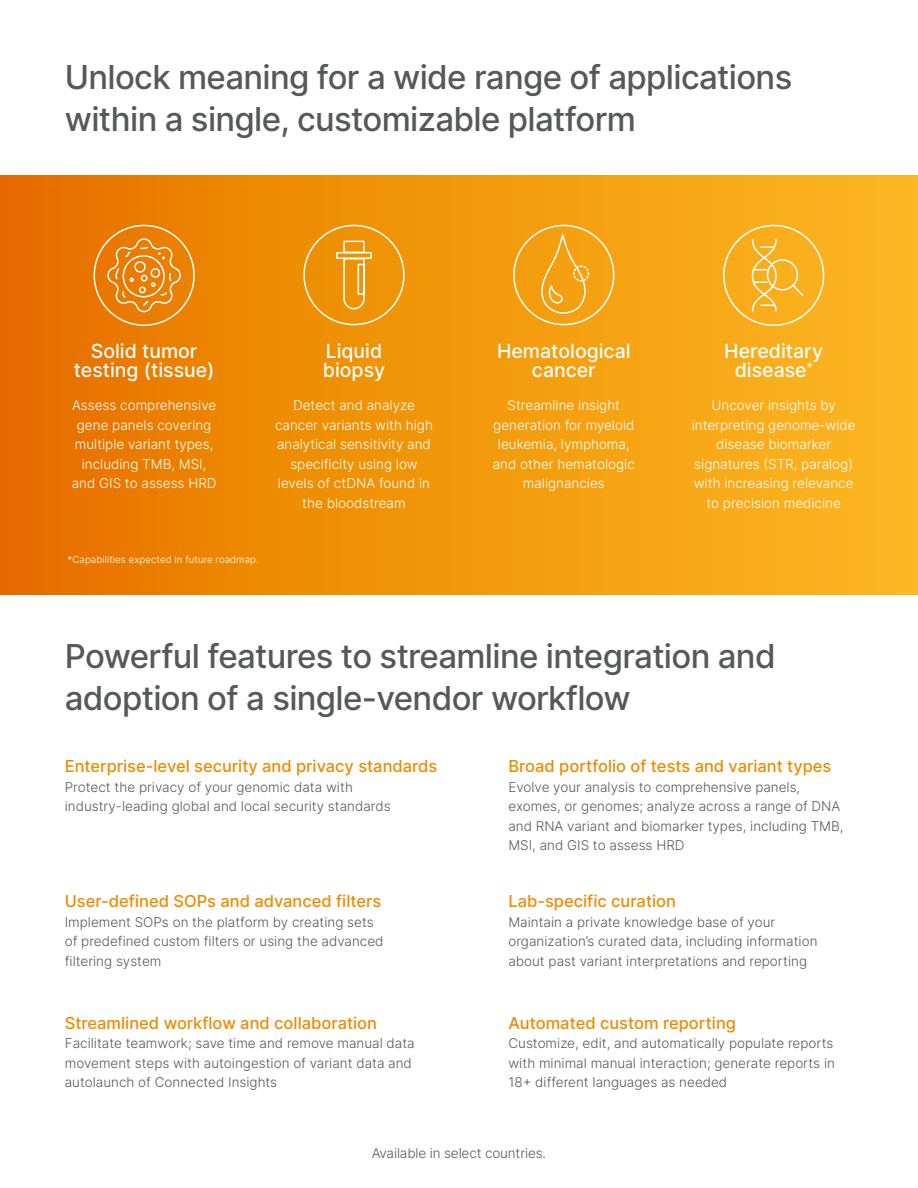
<style>
.page{position:relative;width:918px;height:1188px;background:#fff}
.page>*{position:absolute;margin:0;border:0;box-sizing:border-box;transform-origin:0 0}
.t1{font:500 33px/42px "Inter";letter-spacing:-.02em;color:#57585a}
.Body{font:500 19.5px/19.5px "Inter";color:#fff;text-align:center}
.Body-2{font:500 16.5px "Inter";color:#ed8b00}
.Body-3{font:300 13.5px/19.5px "Inter";color:#57585a}
.Body-4{font:300 13.5px/19.5px "Inter";color:#fff;text-align:center}
.zz_For_Research_Only{font:300 9.75px "Inter";letter-spacing:.005em;color:#fff}
</style>
<div class="page">
<div style="left:0;top:175px;width:918px;height:420px;background:linear-gradient(to right,#e77200,#fdbb21)"></div>
<svg style="left:751px;top:238px;width:54px;height:75px;background:#f9b738"></svg>
<div style="left:723px;top:225px;width:101px;height:101px;border:2px solid #fff;border-radius:50%"></div>
<div style="left:513px;top:225px;width:101px;height:100px;border:2px solid #fff;border-radius:50%"></div>
<svg style="left:540px;top:234px;width:50px;height:82px;background:#f5a827"></svg>
<div style="left:303px;top:225px;width:102px;height:100px;border:2px solid #fff;border-radius:50%"></div>
<svg style="left:335px;top:240px;width:38px;height:70px;background:#f1a32e"></svg>
<div style="left:94px;top:225px;width:101px;height:101px;border:2px solid #fff;border-radius:50%"></div>
<svg style="left:106px;top:237px;width:78px;height:78px;background:#ed8e25"></svg>
<p class="t1" style="left:65px;top:56px;width:729px">Unlock meaning for a wide range of applications within a single, customizable platform</p>
<p class="Body" style="left:74px;top:340px;width:142px">Solid tumor testing (tissue)</p>
<p class="Body-4" style="left:72px;top:395px;width:146px">Assess comprehensive gene panels covering multiple variant types, including TMB, MSI, and GIS to assess HRD</p>
<p class="Body" style="left:323px;top:340px;width:64px;text-align:left">Liquid biopsy</p>
<p class="Body-4" style="left:275px;top:395px;width:159px">Detect and analyze cancer variants with high analytical sensitivity and specificity using low levels of ctDNA found in the bloodstream</p>
<p class="zz_For_Research_Only" style="left:68px;top:553px;width:193px">*Capabilities expected in future roadmap.</p>
<p class="Body" style="left:497px;top:340px;width:135px">Hematological cancer</p>
<p class="Body-4" style="left:493px;top:395px;width:144px">Streamline insight generation for myeloid leukemia, lymphoma, and other hematologic malignancies</p>
<p class="Body" style="left:724px;top:340px;width:100px">Hereditary disease<sup>*</sup></p>
<p class="Body-4" style="left:692px;top:395px;width:166px">Uncover insights by interpreting genome-wide disease biomarker signatures (STR, paralog) with increasing relevance to precision medicine</p>
<p class="t1" style="left:65px;top:634px;width:712px">Powerful features to streamline integration and adoption of a single-vendor workflow</p>
<p class="Body-2" style="left:65px;top:754px;width:374px">Enterprise-level security and privacy standards</p>
<p class="Body-3" style="left:65px;top:777px;width:327px">Protect the privacy of your genomic data with industry-leading global and local security standards</p>
<p class="Body-2" style="left:65px;top:889px;width:318px">User-defined SOPs and advanced filters</p>
<p class="Body-3" style="left:65px;top:912px;width:320px">Implement SOPs on the platform by creating sets of predefined custom filters or using the advanced filtering system</p>
<p class="Body-2" style="left:65px;top:1011px;width:314px">Streamlined workflow and collaboration</p>
<p class="Body-3" style="left:65px;top:1033px;width:351px">Facilitate teamwork; save time and remove manual data movement steps with autoingestion of variant data and autolaunch of Connected Insights</p>
<p class="Body-2" style="left:508px;top:754px;width:325px">Broad portfolio of tests and variant types</p>
<p class="Body-3" style="left:508px;top:777px;width:337px">Evolve your analysis to comprehensive panels, exomes, or genomes; analyze across a range of DNA and RNA variant and biomarker types, including TMB, MSI, and GIS to assess HRD</p>
<p class="Body-2" style="left:508px;top:889px;width:169px">Lab-specific curation</p>
<p class="Body-3" style="left:508px;top:912px;width:311px">Maintain a private knowledge base of your organization’s curated data, including information about past variant interpretations and reporting</p>
<p class="Body-2" style="left:508px;top:1011px;width:229px">Automated custom reporting</p>
<p class="Body-3" style="left:508px;top:1033px;width:328px;text-align:justify">Customize, edit, and automatically populate reports with minimal manual interaction; generate reports in 18+ different languages as needed</p>
<p class="Body-3" style="left:372px;top:1143px;width:176px">Available in select countries.</p>
</div>
